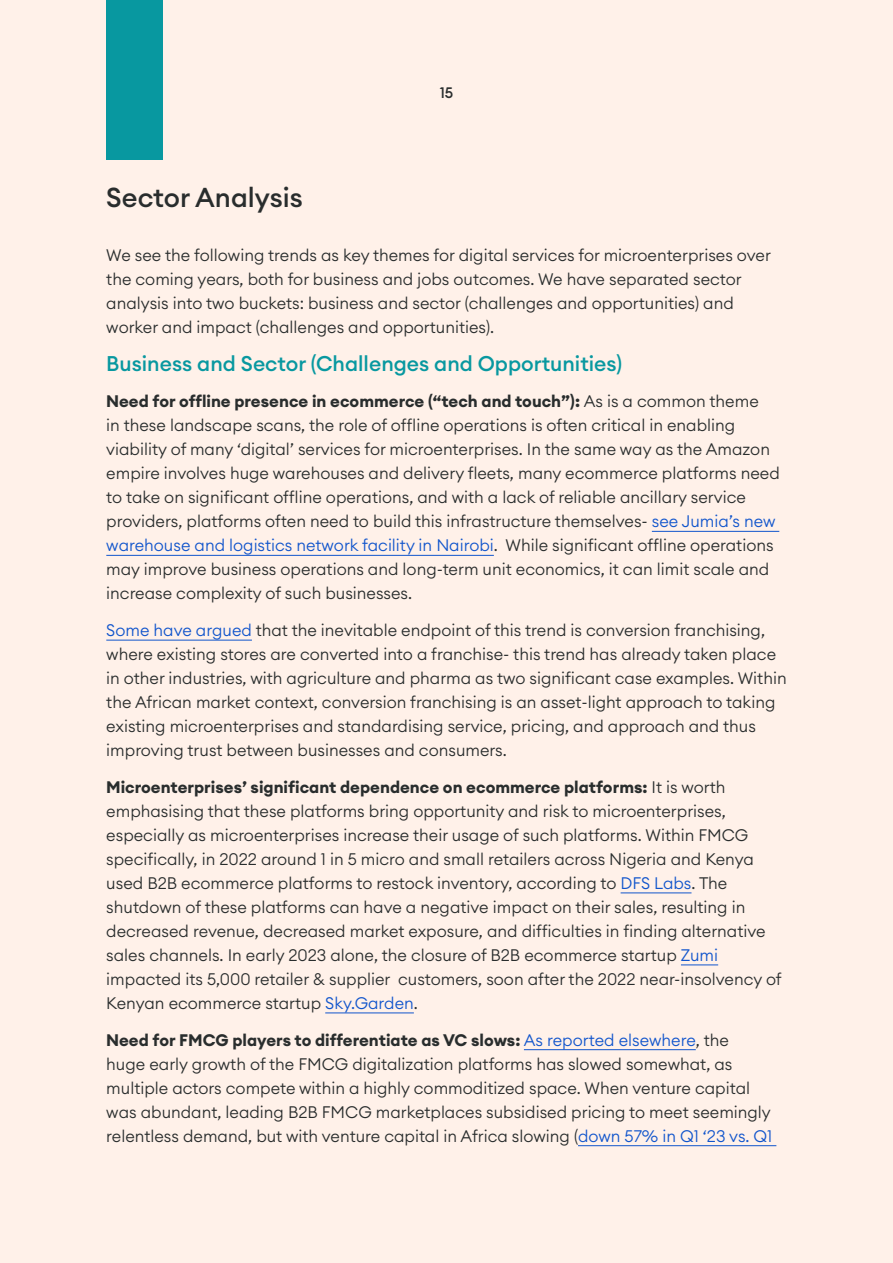
<style>
.page{position:relative;width:893px;height:1263px;background:#fff1e9}
.page>*{position:absolute;margin:0;border:0;box-sizing:border-box;transform-origin:0 0}
.t1{font:500 27px "Euclid Circular A";color:#292d2d}
.t2{font:500 21px "Euclid Circular A";color:#0898a0}
.t3{font:300 16.5px/24px "Euclid Circular A";color:#292d2d}
.t4{font:500 15px "Euclid Circular A";color:#292d2d}
.s1{font-weight:700}
.s2{color:#15c}
</style>
<div class="page">
<div style="left:106px;top:0;width:57px;height:159px;background:#0898a0"></div>
<hr style="left:652px;top:531px;width:127px;height:1px;background:#15c">
<hr style="left:106px;top:555px;width:388px;height:1px;background:#15c">
<hr style="left:106px;top:640px;width:146px;height:1px;background:#15c">
<hr style="left:621px;top:892px;width:70px;height:1px;background:#15c">
<hr style="left:681px;top:964px;width:37px;height:1px;background:#15c">
<hr style="left:325px;top:1012px;width:89px;height:1px;background:#15c">
<hr style="left:524px;top:1049px;width:172px;height:1px;background:#15c">
<hr style="left:578px;top:1145px;width:198px;height:1px;background:#15c">
<p class="t4" style="left:440px;top:83px;width:15px">15</p>
<h1 class="t1" style="left:106px;top:180px;width:198px">Sector Analysis</h1>
<p class="t3" style="left:106px;top:242px;width:666px">We see the following trends as key themes for digital services for microenterprises over the coming years, both for business and jobs outcomes. We have separated sector analysis into two buckets: business and sector (challenges and opportunities) and worker and impact (challenges and opportunities).</p>
<p class="t2" style="left:106px;top:350px;width:517px">Business and Sector (Challenges and Opportunities)</p>
<p class="t3" style="left:106px;top:389px;width:675px"><span class="s1">Need for offline presence in ecommerce (“tech and touch”):</span> As is a common theme<br>in these landscape scans, the role of offline operations is often critical in enabling viability of many ‘digital’ services for microenterprises. In the same way as the Amazon empire involves huge warehouses and delivery fleets, many ecommerce platforms need to take on significant offline operations, and with a lack of reliable ancillary service providers, platforms often need to build this infrastructure themselves- <span class="s2">see Jumia’s new warehouse and logistics network facility in Nairobi</span>. While significant offline operations may improve business operations and long-term unit economics, it can limit scale and increase complexity of such businesses.</p>
<p class="t3" style="left:106px;top:618px;width:682px"><span class="s2">Some have argued</span> that the inevitable endpoint of this trend is conversion franchising, where existing stores are converted into a franchise- this trend has already taken place in other industries, with agriculture and pharma as two significant case examples. Within the African market context, conversion franchising is an asset-light approach to taking existing microenterprises and standardising service, pricing, and approach and thus improving trust between businesses and consumers.</p>
<p class="t3" style="left:106px;top:775px;width:677px"><span class="s1">Microenterprises’ significant dependence on ecommerce platforms:</span> It is worth emphasising that these platforms bring opportunity and risk to microenterprises, especially as microenterprises increase their usage of such platforms. Within FMCG specifically, in 2022 around 1 in 5 micro and small retailers across Nigeria and Kenya used B2B ecommerce platforms to restock inventory, according to <span class="s2">DFS Labs</span>. The shutdown of these platforms can have a negative impact on their sales, resulting in decreased revenue, decreased market exposure, and difficulties in finding alternative sales channels. In early 2023 alone, the closure of B2B ecommerce startup <span class="s2">Zumi </span>impacted its 5,000 retailer &amp; supplier customers, soon after the 2022 near-insolvency of Kenyan ecommerce startup <span class="s2">Sky.Garden</span>.</p>
<p class="t3" style="left:106px;top:1028px;width:668px"><span class="s1">Need for FMCG players to differentiate as VC slows:</span> <span class="s2">As reported elsewhere</span>, the<br>huge early growth of the FMCG digitalization platforms has slowed somewhat, as multiple actors compete within a highly commoditized space. When venture capital was abundant, leading B2B FMCG marketplaces subsidised pricing to meet seemingly relentless demand, but with venture capital in Africa slowing (<span class="s2">down 57% in Q1 ‘23 vs. Q1</span></p>
</div>
